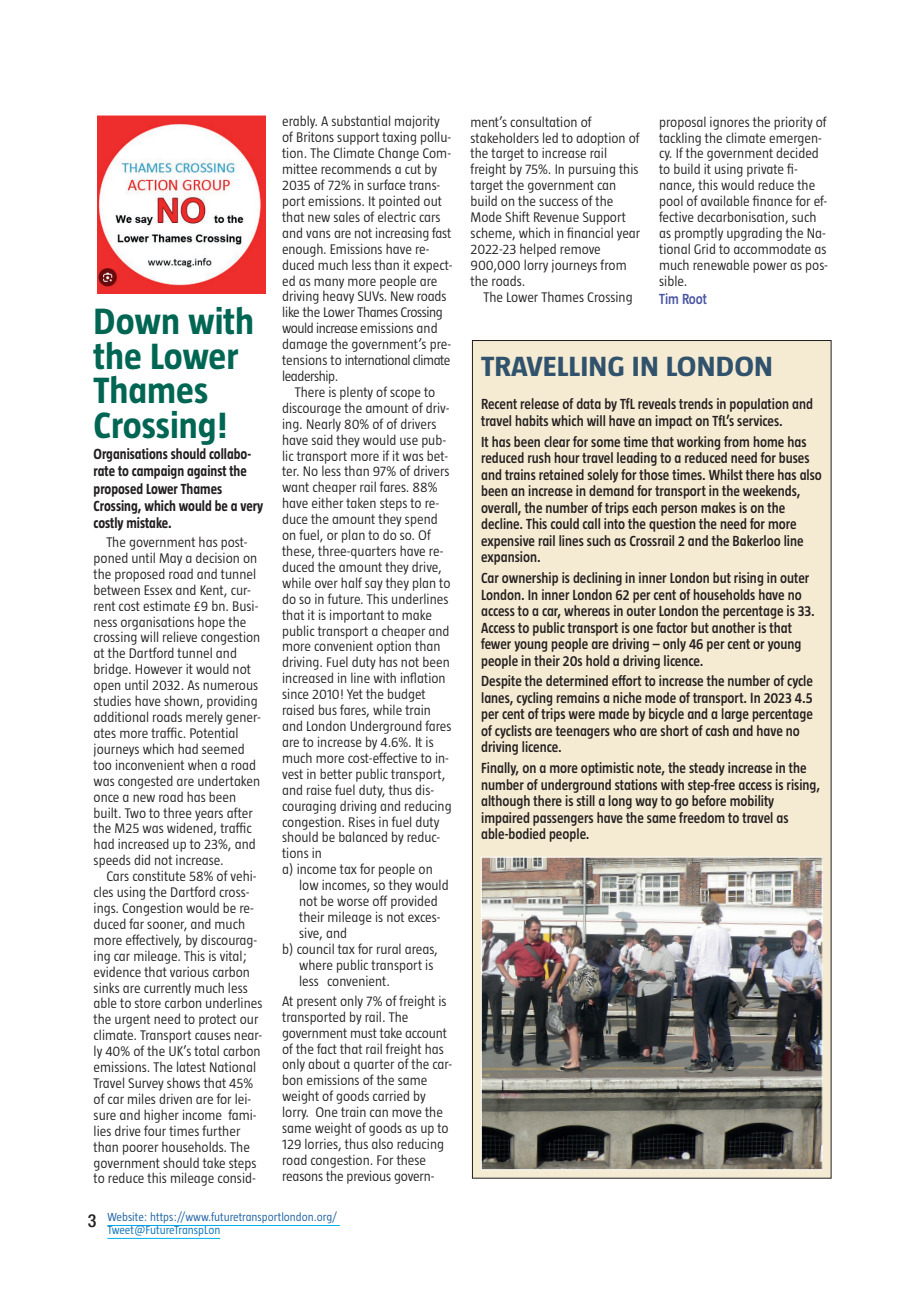
<style>
.page{position:relative;width:919px;height:1289px;background:#fff}
.page>*{position:absolute;margin:0;border:0;box-sizing:border-box;transform-origin:0 0}
.t1{font:700 37.5px/34.5px "Taz";color:#006654}
.t2{font:700 28.5px "Taz";letter-spacing:.005em;color:#31526c;scale:1.1 1}
.t3{font:500 condensed 18px "Helvetica Neue";color:#231f20}
.t4{font:600 15px/16.5px "Taz";color:#231f20;scale:.93 1}
.t5{font:700 15px/17.2px "Taz";color:#231f20;scale:.9 1}
.t6{font:600 15px "Taz";color:#4954a3;scale:.93 1}
.t7{font:300 14.25px/15.9px "Taz";color:#231f20}
.t8{font:300 12px "Taz";color:#175d9e}
.t9{font:300 12px "Taz";letter-spacing:-.005em;color:#006eb9}
.s1{color:#fff}
</style>
<div class="page">
<img style="left:98px;top:115px;width:167px;height:178px">
<div style="left:472px;top:340px;width:359px;height:838px;background:#f5ebd2"></div>
<img style="left:483px;top:859px;width:337px;height:308px">
<div style="left:481px;top:857px;width:341px;height:312px;border:1px solid #fff"></div>
<hr style="left:107px;top:1225px;width:233px;height:1px;background:#00aeef">
<hr style="left:107px;top:1238px;width:113px;height:1px;background:#00aeef">
<h1 class="t1" style="left:94px;top:304px;width:162px">Down with the Lower<br>Thames<br>Crossing!</h1>
<p class="t5" style="left:94px;top:445px;width:190px">Organisations should collabo&shy;rate to campaign against the proposed Lower Thames<br>Crossing, which would be a very costly mistake.</p>
<p class="t7" style="left:94px;top:534px;width:169px;text-indent:13px">The government has post&shy;poned until May a decision on the proposed road and tunnel between Essex and Kent, cur&shy;rent cost estimate £9 bn. Busi&shy;ness organisations hope the crossing will relieve congestion at the Dartford tunnel and bridge. However it would not open until 2032. As numerous studies have shown, providing additional roads merely gener&shy;ates more traffic. Potential journeys which had seemed too inconvenient when a road was congested are undertaken once a new road has been built. Two to three years after the M25 was widened, traffic had increased up to 23%, and speeds did not increase.</p>
<p class="t7" style="left:94px;top:868px;width:170px;text-indent:13px">Cars constitute 58% of vehi&shy;cles using the Dartford cross&shy;ings. Congestion would be re&shy;duced far sooner, and much more effectively, by discourag&shy;ing car mileage. This is vital; evidence that various carbon sinks are currently much less able to store carbon underlines the urgent need to protect our climate. Transport causes near&shy;ly 40% of the UK’s total carbon emissions. The latest National<br>Travel Survey shows that 45% of car miles driven are for lei&shy;sure and higher income fami&shy;lies drive four times further than poorer households. The government should take steps to reduce this mileage consid-</p>
<p class="t7" style="left:282px;top:114px;width:172px">erably. A substantial majority of Britons support taxing pollu&shy;tion. The Climate Change Com&shy;mittee recommends a cut by<br>2035 of 72% in surface trans&shy;port emissions. It pointed out that new sales of electric cars and vans are not increasing fast enough. Emissions have re&shy;duced much less than it expect&shy;ed as many more people are driving heavy SUVs. New roads like the Lower Thames Crossing would increase emissions and damage the government’s pre&shy;tensions to international climate leadership.</p>
<p class="t7" style="left:282px;top:384px;width:171px;text-indent:13px">There is plenty of scope to discourage the amount of driv&shy;ing. Nearly 80% of of drivers have said they would use pub&shy;lic transport more if it was bet&shy;ter. No less than 97% of drivers want cheaper rail fares. 88% have either taken steps to re&shy;duce the amount they spend on fuel, or plan to do so. Of these, three-quarters have re&shy;duced the amount they drive, while over half say they plan to do so in future. This underlines that it is important to make public transport a cheaper and more convenient option than driving. Fuel duty has not been increased in line with inflation since 2010! Yet the budget raised bus fares, while train and London Underground fares are to increase by 4.6%. It is much more cost-effective to in&shy;vest in better public transport, and raise fuel duty, thus dis&shy;couraging driving and reducing congestion. Rises in fuel duty should be balanced by reduc&shy;tions in<br>a) income tax for people on</p>
<p class="t7" style="left:299px;top:877px;width:151px">low incomes, so they would</p>
<p class="t7" style="left:299px;top:893px;width:140px">not be worse off provided</p>
<p class="t7" style="left:299px;top:909px;width:143px">their mileage is not exces-</p>
<p class="t7" style="left:299px;top:925px;width:49px">sive, and</p>
<p class="t7" style="left:282px;top:941px;width:157px">b) council tax for rural areas,</p>
<p class="t7" style="left:299px;top:957px;width:136px">where public transport is</p>
<p class="t7" style="left:299px;top:972px;width:92px">less<span class="s1">s</span> convenient.</p>
<p class="t7" style="left:282px;top:993px;width:172px">At present only 7% of freight is transported by rail. The government must take account of the fact that rail freight has only about a quarter of the car&shy;bon emissions of the same weight of goods carried by lorry. One train can move the same weight of goods as up to<br>129 lorries, thus also reducing road congestion. For these reasons the previous govern-</p>
<p class="t3" style="left:88px;top:1209px;width:10px">3</p>
<p class="t8" style="left:107px;top:1210px;width:231px">Website: https://www.futuretransportlondon.org/</p>
<p class="t9" style="left:107px;top:1223px;width:114px">Tweet@FutureTranspLon</p>
<p class="t7" style="left:470px;top:114px;width:171px">ment’s consultation of stakeholders led to adoption of the target to increase rail freight by 75%. In pursuing this target the government can build on the success of the<br>Mode Shift Revenue Support scheme, which in financial year<br>2022-23 helped remove<br>900,000 lorry journeys from the roads.</p>
<p class="t7" style="left:483px;top:289px;width:151px">The Lower Thames Crossing</p>
<p class="t7" style="left:659px;top:114px;width:170px">proposal ignores the priority of tackling the climate emergen&shy;cy. If the government decided to build it using private fi&shy;nance, this would reduce the pool of available finance for ef&shy;fective decarbonisation, such as promptly upgrading the Na&shy;tional Grid to accommodate as much renewable power as pos&shy;sible.</p>
<p class="t6" style="left:659px;top:291px;width:53px">Tim Root</p>
<h2 class="t2" style="left:481px;top:352px;width:267px">TRAVELLING IN LONDON</h2>
<p class="t4" style="left:481px;top:396px;width:358px">Recent release of data by TfL reveals trends in population and travel habits which will have an impact on TfL’s services.</p>
<p class="t4" style="left:481px;top:433px;width:368px">It has been clear for some time that working from home has reduced rush hour travel leading to a reduced need for buses and trains retained solely for those times. Whilst there has also been an increase in demand for transport in the weekends, overall, the number of trips each person makes is on the decline. This could call into the question the need for more expensive rail lines such as Crossrail 2 and the Bakerloo line expansion.</p>
<p class="t4" style="left:481px;top:570px;width:360px">Car ownership is declining in inner London but rising in outer London. In inner London 62 per cent of households have no access to a car, whereas in outer London the percentage is 33.<br>Access to public transport is one factor but another is that fewer young people are driving – only 46 per cent or young people in their 20s hold a driving licence.</p>
<p class="t4" style="left:481px;top:673px;width:358px">Despite the determined effort to increase the number of cycle lanes, cycling remains a niche mode of transport. In 2023 4.5 per cent of trips were made by bicycle and a large percentage of cyclists are teenagers who are short of cash and have no driving licence.</p>
<p class="t4" style="left:481px;top:760px;width:366px">Finally, on a more optimistic note, the steady increase in the number of underground stations with step-free access is rising, although there is still a long way to go before mobility impaired passengers have the same freedom to travel as able-bodied people.</p>
</div>
